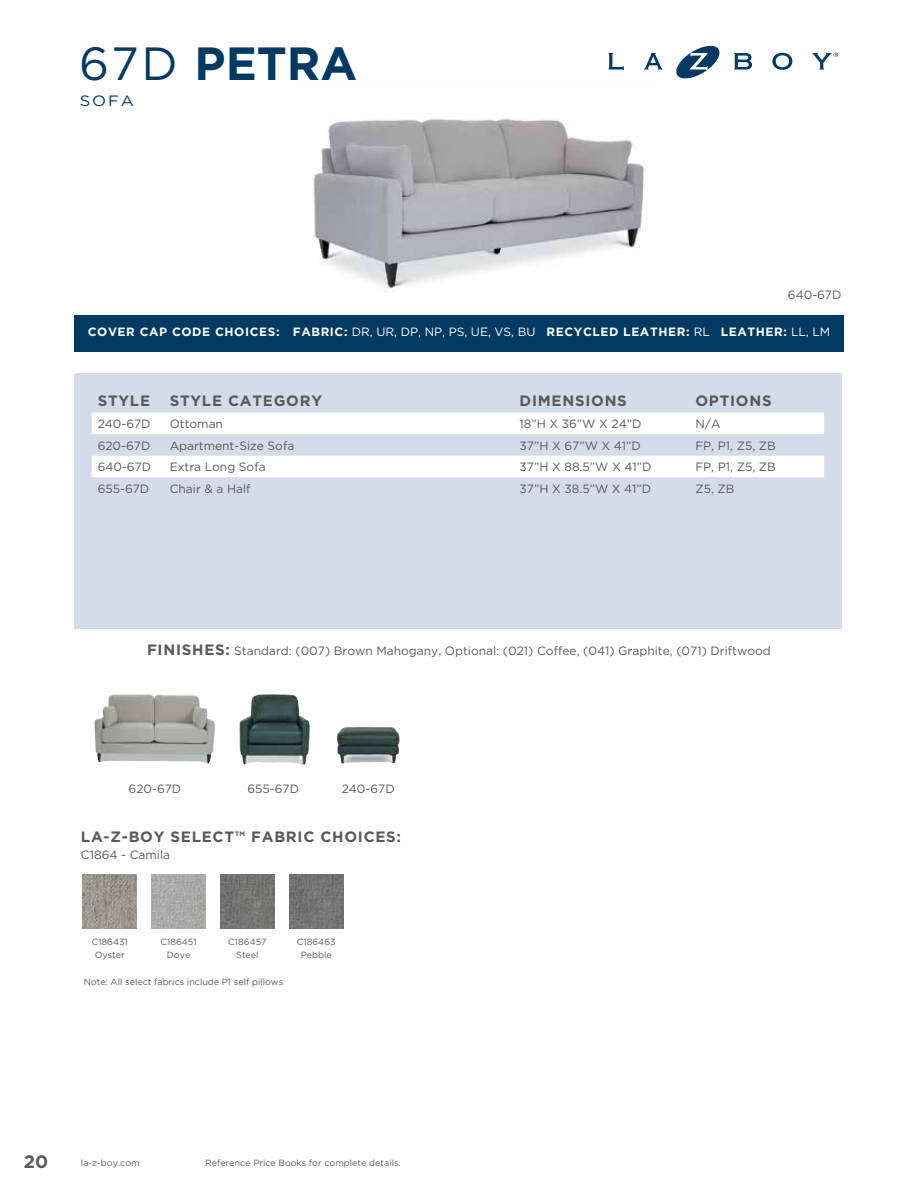
<style>
.page{position:relative;width:918px;height:1188px;background:#fff}
.page>*{position:absolute;margin:0;border:0;box-sizing:border-box;transform-origin:0 0}
.t1{font:700 46.5px "Gotham";color:#003a63}
.t2{font:700 18px "Gotham";color:#58595b}
.t3{font:700 15px "Gotham";letter-spacing:.05em;color:#58595b}
.t4{font:15px "Gotham";color:#003a63;scale:1.1 1}
.t5{font:12px "Gotham";color:#58595b}
.t6{font:700 12px "Gotham";letter-spacing:.05em;color:#fff}
.t7{font:9px/12.6px "Gotham";color:#58595b;text-align:center}
.s1{font-weight:400}
.s2{font-weight:700;font-size:15px}
</style>
<div class="page">
<svg style="left:608px;top:53px;width:16px;height:17px"></svg>
<svg style="left:644px;top:53px;width:19px;height:17px"></svg>
<svg style="left:676px;top:45px;width:44px;height:34px"></svg>
<svg style="left:734px;top:53px;width:18px;height:17px"></svg>
<svg style="left:772px;top:53px;width:20px;height:17px"></svg>
<svg style="left:812px;top:53px;width:26px;height:17px"></svg>
<div style="left:74px;top:374px;width:768px;height:255px;background:#d3dce8"></div>
<img style="left:313px;top:118px;width:333px;height:174px">
<div style="left:74px;top:315px;width:770px;height:36px;background:#003a63"></div>
<img style="left:83px;top:875px;width:54px;height:54px">
<img style="left:220px;top:875px;width:54px;height:54px">
<img style="left:152px;top:875px;width:54px;height:54px">
<img style="left:289px;top:875px;width:54px;height:54px">
<svg style="left:92px;top:412px;width:732px;height:65px;fill:#fff"></svg>
<img style="left:94px;top:694px;width:121px;height:69px">
<img style="left:238px;top:694px;width:72px;height:71px">
<img style="left:337px;top:726px;width:63px;height:37px">
<h1 class="t1" style="left:79px;top:33px;width:280px"><span class="s1">67D</span> PETRA</h1>
<p class="t4" style="left:80px;top:91px;width:50px">SOFA</p>
<p class="t5" style="left:788px;top:287px;width:55px">640-67D</p>
<p class="t6" style="left:88px;top:324px;width:744px">COVER CAP CODE CHOICES: FABRIC: <span class="s1">DR, UR, DP, NP, PS, UE, VS, BU</span> RECYCLED LEATHER: <span class="s1">RL</span> LEATHER: <span class="s1">LL, LM</span></p>
<p class="t3" style="left:98px;top:391px;width:54px">STYLE</p>
<p class="t3" style="left:170px;top:391px;width:154px">STYLE CATEGORY</p>
<p class="t3" style="left:520px;top:391px;width:109px">DIMENSIONS</p>
<p class="t3" style="left:695px;top:391px;width:78px">OPTIONS</p>
<p class="t5" style="left:98px;top:416px;width:55px">240-67D</p>
<p class="t5" style="left:170px;top:416px;width:55px">Ottoman</p>
<p class="t5" style="left:520px;top:416px;width:123px">18”H X 36”W X 24”D</p>
<p class="t5" style="left:695px;top:416px;width:27px">N/A</p>
<p class="t5" style="left:98px;top:438px;width:54px">620-67D</p>
<p class="t5" style="left:170px;top:438px;width:126px">Apartment-Size Sofa</p>
<p class="t5" style="left:520px;top:438px;width:123px">37”H X 67”W X 41”D</p>
<p class="t5" style="left:695px;top:438px;width:82px">FP, P1, Z5, ZB</p>
<p class="t5" style="left:98px;top:459px;width:55px">640-67D</p>
<p class="t5" style="left:170px;top:459px;width:98px">Extra Long Sofa</p>
<p class="t5" style="left:520px;top:459px;width:133px">37”H X 88.5”W X 41”D</p>
<p class="t5" style="left:695px;top:459px;width:82px">FP, P1, Z5, ZB</p>
<p class="t5" style="left:98px;top:481px;width:53px">655-67D</p>
<p class="t5" style="left:170px;top:481px;width:82px">Chair &amp; a Half</p>
<p class="t5" style="left:520px;top:481px;width:133px">37”H X 38.5”W X 41”D</p>
<p class="t5" style="left:695px;top:481px;width:41px">Z5, ZB</p>
<p class="t5" style="left:147px;top:643px;width:625px"><span class="s2">FINISHES:</span> Standard: (007) Brown Mahogany, Optional: (021) Coffee, (041) Graphite, (071) Driftwood</p>
<p class="t5" style="left:129px;top:781px;width:54px">620-67D</p>
<p class="t5" style="left:248px;top:781px;width:53px">655-67D</p>
<p class="t5" style="left:342px;top:781px;width:55px">240-67D</p>
<p class="t3" style="left:81px;top:827px;width:322px">LA-Z-BOY SELECT™ FABRIC CHOICES:</p>
<p class="t5" style="left:81px;top:847px;width:91px">C1864 - Camila</p>
<p class="t7" style="left:92px;top:935px;width:38px">C186431<br>Oyster</p>
<p class="t7" style="left:228px;top:935px;width:40px">C186457<br>Steel</p>
<p class="t7" style="left:161px;top:935px;width:38px">C186451<br>Dove</p>
<p class="t7" style="left:297px;top:935px;width:40px">C186463<br>Pebble</p>
<p class="t7" style="left:84px;top:975px;width:201px">Note: All select fabrics include P1 self pillows</p>
<h2 class="t2" style="left:24px;top:1150px;width:26px">20</h2>
<p class="t7" style="left:81px;top:1157px;width:60px">la-z-boy.com</p>
<p class="t7" style="left:205px;top:1157px;width:197px">Reference Price Books for complete details.</p>
</div>
